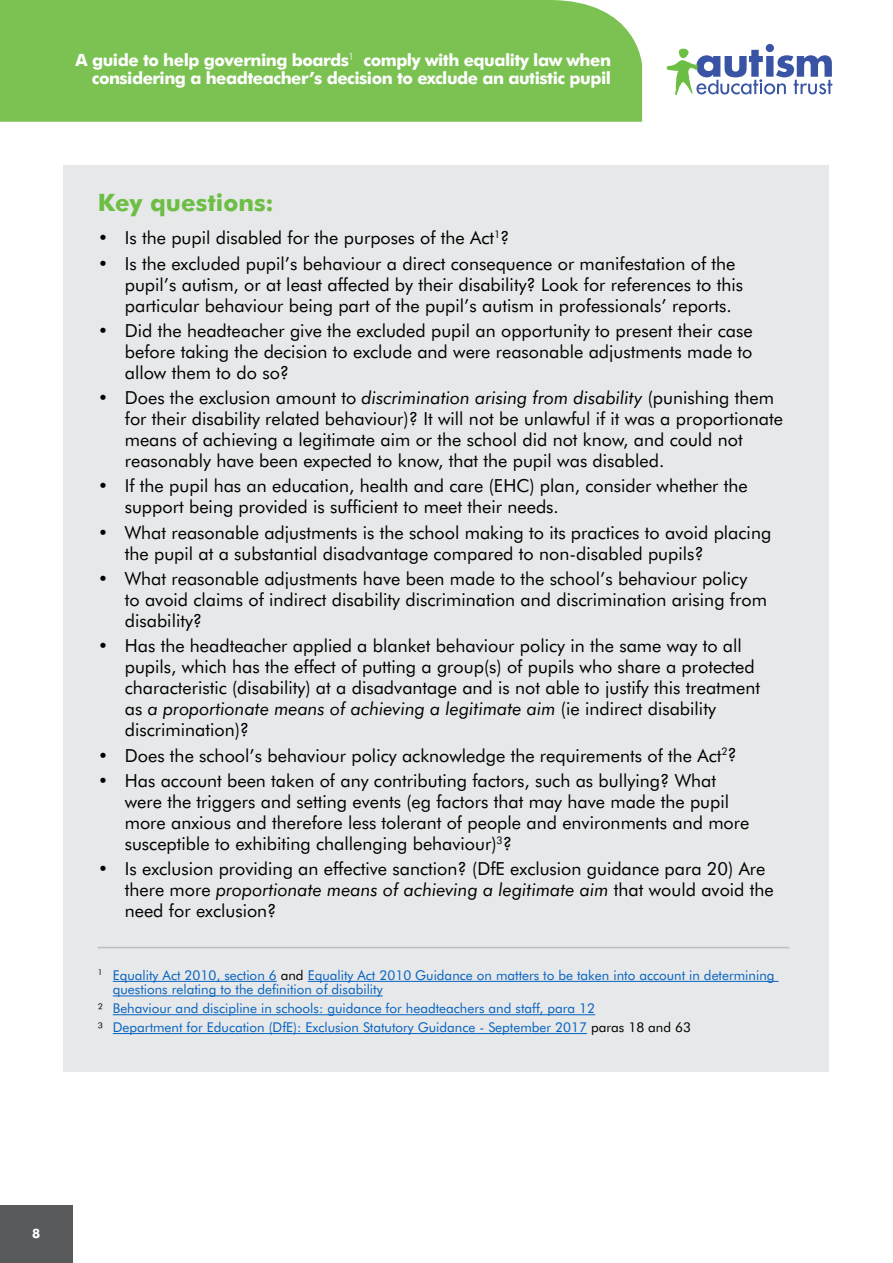
<style>
.page{position:relative;width:893px;height:1263px;background:#fff}
.page>*{position:absolute;margin:0;border:0;box-sizing:border-box;transform-origin:0 0}
.t1{font:700 24px "Futura BT";color:#6cbe45}
.t2{font:18px/21px "Futura BT";color:#000}
.t3{font:700 16.95px/17.9px "Futura BT";letter-spacing:-.03em;color:#fff;text-align:right}
.t4{font:13.5px/14.5px "Futura BT";color:#0563c1}
.t5{font:700 12.9px "Futura BT";color:#fff}
.s1{font-style:italic}
.s2{color:#000}
</style>
<div class="page">
<div style="left:0;top:0;width:642px;height:122px;background:#7cc253"></div>
<div style="left:0;top:1205px;width:72px;height:58px;background:#58595b"></div>
<svg style="left:667px;top:44px;width:165px;height:51px"></svg>
<div style="left:64px;top:165px;width:765px;height:906px;background:#e7e8e9"></div>
<hr style="left:113px;top:981px;width:164px;height:1px;background:#0563c1">
<hr style="left:308px;top:981px;width:470px;height:1px;background:#0563c1">
<hr style="left:113px;top:995px;width:270px;height:1px;background:#0563c1">
<hr style="left:113px;top:1014px;width:482px;height:1px;background:#0563c1">
<hr style="left:113px;top:1033px;width:474px;height:1px;background:#0563c1">
<hr style="left:98px;top:947px;width:691px;height:1px;background:#bcbec0">
<p class="t3" style="left:76px;top:51px;width:537px">A guide to help governing boards<sup>1</sup> comply with equality law when considering a headteacher’s decision to exclude an autistic pupil</p>
<h1 class="t1" style="left:98px;top:188px;width:178px">Key questions:</h1>
<p class="t2" style="left:98px;top:227px;width:413px">• Is the pupil disabled for the purposes of the Act<sup>1</sup>?</p>
<p class="t2" style="left:125px;top:252px;width:620px;text-indent:-27px">• Is the excluded pupil’s behaviour a direct consequence or manifestation of the pupil’s autism, or at least affected by their disability? Look for references to this particular behaviour being part of the pupil’s autism in professionals’ reports.</p>
<p class="t2" style="left:125px;top:320px;width:629px;text-align:justify;text-indent:-27px">• Did the headteacher give the excluded pupil an opportunity to present their case before taking the decision to exclude and were reasonable adjustments made to allow them to do so?</p>
<p class="t2" style="left:125px;top:387px;width:660px;text-indent:-27px">• Does the exclusion amount to <span class="s1">discrimination arising from disability</span> (punishing them for their disability related behaviour)? It will not be unlawful if it was a proportionate means of achieving a legitimate aim or the school did not know, and could not reasonably have been expected to know, that the pupil was disabled.</p>
<p class="t2" style="left:125px;top:475px;width:625px;text-indent:-27px">• If the pupil has an education, health and care (EHC) plan, consider whether the support being provided is sufficient to meet their needs.</p>
<p class="t2" style="left:125px;top:522px;width:648px;text-indent:-27px">• What reasonable adjustments is the school making to its practices to avoid placing the pupil at a substantial disadvantage compared to non-disabled pupils?</p>
<p class="t2" style="left:125px;top:568px;width:644px;text-indent:-27px">• What reasonable adjustments have been made to the school’s behaviour policy<br>to avoid claims of indirect disability discrimination and discrimination arising from disability?</p>
<p class="t2" style="left:125px;top:635px;width:637px;text-indent:-27px">• Has the headteacher applied a blanket behaviour policy in the same way to all pupils, which has the effect of putting a group(s) of pupils who share a protected characteristic (disability) at a disadvantage and is not able to justify this treatment as <span class="s1">a proportionate means of achieving a legitimate aim</span> (ie indirect disability discrimination)?</p>
<p class="t2" style="left:98px;top:744px;width:641px">• Does the school’s behaviour policy acknowledge the requirements of the Act<sup>2</sup>?</p>
<p class="t2" style="left:125px;top:770px;width:626px;text-indent:-27px">• Has account been taken of any contributing factors, such as bullying? What were the triggers and setting events (eg factors that may have made the pupil more anxious and therefore less tolerant of people and environments and more susceptible to exhibiting challenging behaviour)<sup>3</sup>?</p>
<p class="t2" style="left:125px;top:858px;width:650px;text-indent:-27px">• Is exclusion providing an effective sanction? (DfE exclusion guidance para 20) Are there more <span class="s1">proportionate means of achieving a legitimate aim</span> that would avoid the need for exclusion?</p>
<p class="t4" style="left:113px;top:968px;width:663px;text-indent:-15px"><sup>1</sup> Equality Act 2010, section 6 <span class="s2">and</span> Equality Act 2010 Guidance on matters to be taken into account in determining questions relating to the definition of disability</p>
<p class="t4" style="left:98px;top:999px;width:595px;line-height:18.8px"><span class="s2">²</span> Behaviour and discipline in schools: guidance for headteachers and staff, para 12<br><span class="s2">³</span> Department for Education (DfE): Exclusion Statutory Guidance - September 2017 <span class="s2">paras 18 and 63</span></p>
<p class="t5" style="left:32px;top:1225px;width:10px">8</p>
</div>
